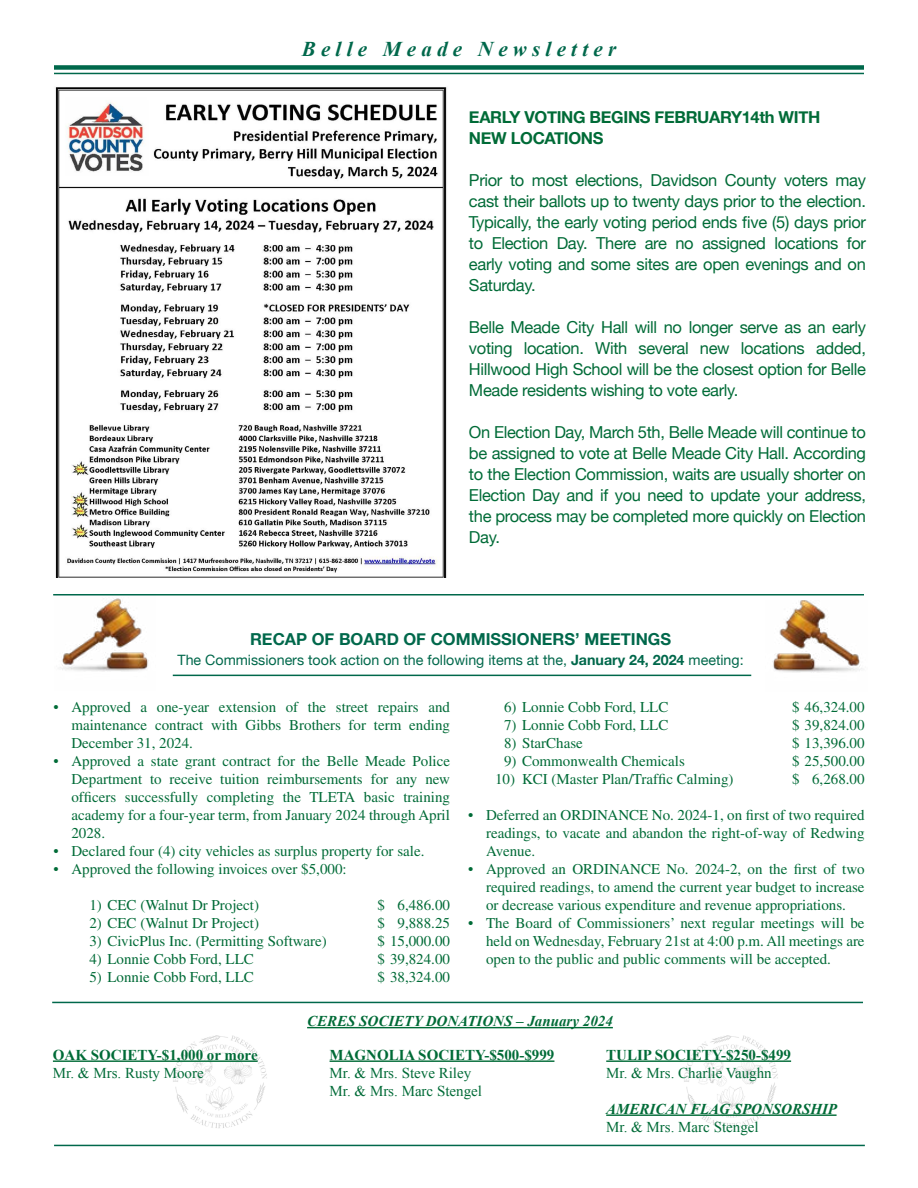
<style>
.page{position:relative;width:918px;height:1188px;background:#fff}
.page>*{position:absolute;margin:0;border:0;box-sizing:border-box;transform-origin:0 0}
.t1{font:italic 700 21px "Times New Roman";letter-spacing:.25em;color:#00684b}
.t2{font:16.5px/21px "Helvetica Neue";letter-spacing:-.02em;color:#006b37;text-align:justify}
.t3{font:700 16.5px/21px "Helvetica Neue";letter-spacing:-.02em;color:#006b37}
.t4{font:700 16.5px "Helvetica Neue";color:#00684b}
.t5{font:15px/18px "Times";color:#006b37;text-align:justify}
.t6{font:15px/18px "Times New Roman";color:#006b37}
.t7{font:700 15px "Times New Roman";color:#006b37}
.t8{font:italic 700 15px "Times New Roman";color:#006b37}
.t9{font:14.25px "Helvetica Neue";color:#00684b}
.s1{font-weight:700}
</style>
<div class="page">
<img style="left:684px;top:1036px;width:94px;height:92px">
<img style="left:173px;top:1036px;width:94px;height:92px">
<div style="left:54px;top:65px;width:810px;height:5px;background:#00684b"></div>
<hr style="left:54px;top:73px;width:810px;height:1px;background:#00684b">
<hr style="left:54px;top:1145px;width:811px;height:1px;background:#00684b">
<img style="left:60px;top:598px;width:89px;height:74px">
<img style="left:772px;top:601px;width:90px;height:72px">
<hr style="left:173px;top:675px;width:578px;height:1px;background:#00684b">
<hr style="left:53px;top:594px;width:811px;height:2px;background:#00684b">
<hr style="left:53px;top:1060px;width:205px;height:2px;background:#006b37">
<hr style="left:330px;top:1060px;width:224px;height:2px;background:#006b37">
<hr style="left:606px;top:1060px;width:185px;height:2px;background:#006b37">
<hr style="left:606px;top:1114px;width:231px;height:2px;background:#006b37">
<hr style="left:307px;top:1027px;width:306px;height:1px;background:#006b37">
<hr style="left:52px;top:1002px;width:811px;height:1px;background:#00684b">
<img style="left:55px;top:87px;width:392px;height:491px">
<h1 class="t1" style="left:302px;top:35px;width:316px">Belle Meade Newsletter</h1>
<p class="t3" style="left:469px;top:107px;width:353px">EARLY VOTING BEGINS FEBRUARY14th WITH<br>NEW LOCATIONS</p>
<p class="t2" style="left:469px;top:170px;width:399px">Prior to most elections, Davidson County voters may cast their ballots up to twenty days prior to the election.<br>Typically, the early voting period ends five (5) days prior to Election Day. There are no assigned locations for early voting and some sites are open evenings and on Saturday.</p>
<p class="t2" style="left:469px;top:317px;width:399px">Belle Meade City Hall will no longer serve as an early voting location. With several new locations added, Hillwood High School will be the closest option for Belle Meade residents wishing to vote early.</p>
<p class="t2" style="left:469px;top:422px;width:399px">On Election Day, March 5th, Belle Meade will continue to be assigned to vote at Belle Meade City Hall. According to the Election Commission, waits are usually shorter on Election Day and if you need to update your address, the process may be completed more quickly on Election Day.</p>
<p class="t4" style="left:250px;top:626px;width:423px">RECAP OF BOARD OF COMMISSIONERS’ MEETINGS</p>
<p class="t9" style="left:177px;top:649px;width:568px">The Commissioners took action on the following items at the, <span class="s1">January 24, 2024</span> meeting:</p>
<p class="t5" style="left:71px;top:698px;width:380px;text-indent:-18px">• Approved a one-year extension of the street repairs and maintenance contract with Gibbs Brothers for term ending December 31, 2024.</p>
<p class="t5" style="left:71px;top:752px;width:380px;text-indent:-18px">• Approved a state grant contract for the Belle Meade Police Department to receive tuition reimbursements for any new officers successfully completing the TLETA basic training academy for a four-year term, from January 2024 through April 2028.</p>
<p class="t5" style="left:53px;top:842px;width:373px">• Declared four (4) city vehicles as surplus property for sale.</p>
<p class="t5" style="left:53px;top:860px;width:295px">• Approved the following invoices over $5,000:</p>
<p class="t5" style="left:89px;top:896px;width:171px">1) CEC (Walnut Dr Project)</p>
<p class="t5" style="left:377px;top:896px;width:74px">$ 6,486.00</p>
<p class="t5" style="left:89px;top:914px;width:171px">2) CEC (Walnut Dr Project)</p>
<p class="t5" style="left:377px;top:914px;width:74px">$ 9,888.25</p>
<p class="t5" style="left:89px;top:932px;width:239px">3) CivicPlus Inc. (Permitting Software)</p>
<p class="t5" style="left:377px;top:932px;width:74px">$ 15,000.00</p>
<p class="t5" style="left:89px;top:950px;width:166px">4) Lonnie Cobb Ford, LLC</p>
<p class="t5" style="left:377px;top:950px;width:74px">$ 39,824.00</p>
<p class="t5" style="left:89px;top:968px;width:166px">5) Lonnie Cobb Ford, LLC</p>
<p class="t5" style="left:377px;top:968px;width:74px">$ 38,324.00</p>
<p class="t5" style="left:504px;top:698px;width:166px">6) Lonnie Cobb Ford, LLC</p>
<p class="t5" style="left:792px;top:698px;width:74px">$ 46,324.00</p>
<p class="t5" style="left:504px;top:716px;width:166px">7) Lonnie Cobb Ford, LLC</p>
<p class="t5" style="left:792px;top:716px;width:74px">$ 39,824.00</p>
<p class="t5" style="left:504px;top:734px;width:80px">8) StarChase</p>
<p class="t5" style="left:792px;top:734px;width:74px">$ 13,396.00</p>
<p class="t5" style="left:504px;top:752px;width:182px">9) Commonwealth Chemicals</p>
<p class="t5" style="left:792px;top:752px;width:74px">$ 25,500.00</p>
<p class="t5" style="left:495px;top:770px;width:240px">10) KCI (Master Plan/Traffic Calming)</p>
<p class="t5" style="left:792px;top:770px;width:74px">$ 6,268.00</p>
<p class="t5" style="left:486px;top:806px;width:380px;text-indent:-18px">• Deferred an ORDINANCE No. 2024-1, on first of two required readings, to vacate and abandon the right-of-way of Redwing Avenue.</p>
<p class="t5" style="left:486px;top:860px;width:380px;text-indent:-18px">• Approved an ORDINANCE No. 2024-2, on the first of two required readings, to amend the current year budget to increase or decrease various expenditure and revenue appropriations.</p>
<p class="t5" style="left:486px;top:914px;width:380px;text-indent:-18px">• The Board of Commissioners’ next regular meetings will be held on Wednesday, February 21st at 4:00 p.m. All meetings are open to the public and public comments will be accepted.</p>
<p class="t7" style="left:53px;top:1044px;width:206px">OAK SOCIETY-$1,000 or more</p>
<p class="t6" style="left:53px;top:1063px;width:152px">Mr. &amp; Mrs. Rusty Moore</p>
<p class="t8" style="left:307px;top:1011px;width:307px">CERES SOCIETY DONATIONS – January 2024</p>
<p class="t7" style="left:330px;top:1044px;width:226px">MAGNOLIA SOCIETY-$500-$999</p>
<p class="t6" style="left:330px;top:1063px;width:154px">Mr. &amp; Mrs. Steve Riley<br>Mr. &amp; Mrs. Marc Stengel</p>
<p class="t7" style="left:606px;top:1044px;width:186px">TULIP SOCIETY-$250-$499</p>
<p class="t6" style="left:606px;top:1063px;width:167px">Mr. &amp; Mrs. Charlie Vaughn</p>
<p class="t8" style="left:606px;top:1098px;width:232px">AMERICAN FLAG SPONSORSHIP</p>
<p class="t6" style="left:606px;top:1117px;width:154px">Mr. &amp; Mrs. Marc Stengel</p>
</div>
